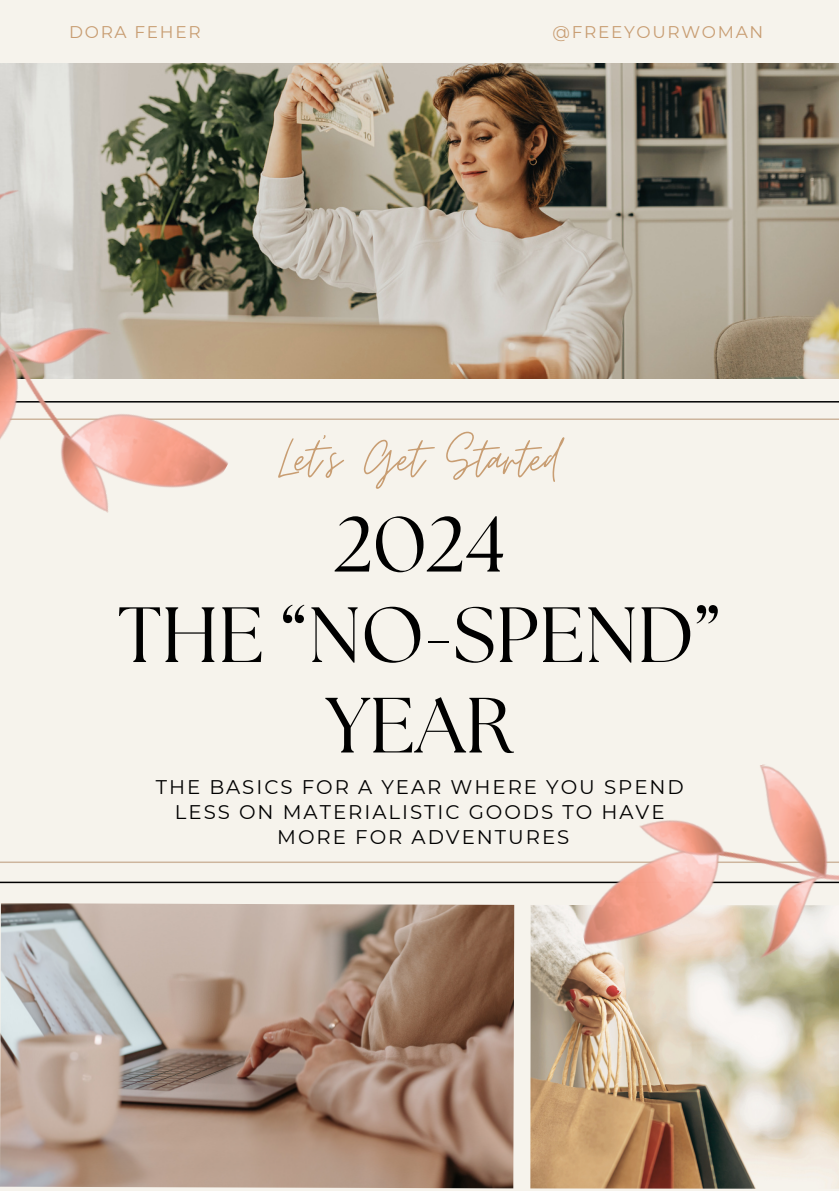
<style>
.page{position:relative;width:839px;height:1191px;background:#fff}
.page>*{position:absolute;margin:0;border:0;box-sizing:border-box;transform-origin:0 0}
.t1{font:78.2px "The Seasons";color:#000}
.t2{font:59.8px "Moon Time";color:#c89d72}
.t3{font:19.8px "Montserrat";letter-spacing:.1em;color:#000}
.t4{font:17px "Montserrat";letter-spacing:.1em;color:#c89d72}
</style>
<div class="page">
<div style="left:0;top:0;width:838px;height:1191px;background:#f6f3ec"></div>
<hr style="left:0;top:401px;width:838px;height:2px;background:#000">
<hr style="left:0;top:418px;width:838px;height:2px;background:#cdb59d">
<hr style="left:0;top:882px;width:838px;height:1px;background:#000">
<hr style="left:0;top:862px;width:838px;height:1px;background:#cdb59d">
<img style="left:0;top:903px;width:514px;height:285px">
<img style="left:0;top:63px;width:838px;height:315px">
<img style="left:530px;top:905px;width:308px;height:284px">
<img style="left:0;top:90px;width:295px;height:423px">
<img style="left:552px;top:764px;width:286px;height:314px">
<p class="t4" style="left:69px;top:21px;width:133px">DORA FEHER</p>
<p class="t4" style="left:552px;top:21px;width:212px">@FREEYOURWOMAN</p>
<p class="t2" style="left:278px;top:422px;width:285px">Let's Get Started</p>
<p class="t1" style="left:334px;top:509px;width:172px">2024</p>
<p class="t1" style="left:118px;top:599px;width:605px">THE “NO-SPEND”</p>
<p class="t1" style="left:326px;top:690px;width:188px">YEAR</p>
<p class="t3" style="left:156px;top:774px;width:529px">THE BASICS FOR A YEAR WHERE YOU SPEND</p>
<p class="t3" style="left:175px;top:800px;width:491px">LESS ON MATERIALISTIC GOODS TO HAVE</p>
<p class="t3" style="left:277px;top:825px;width:293px">MORE FOR ADVENTURES</p>
</div>
